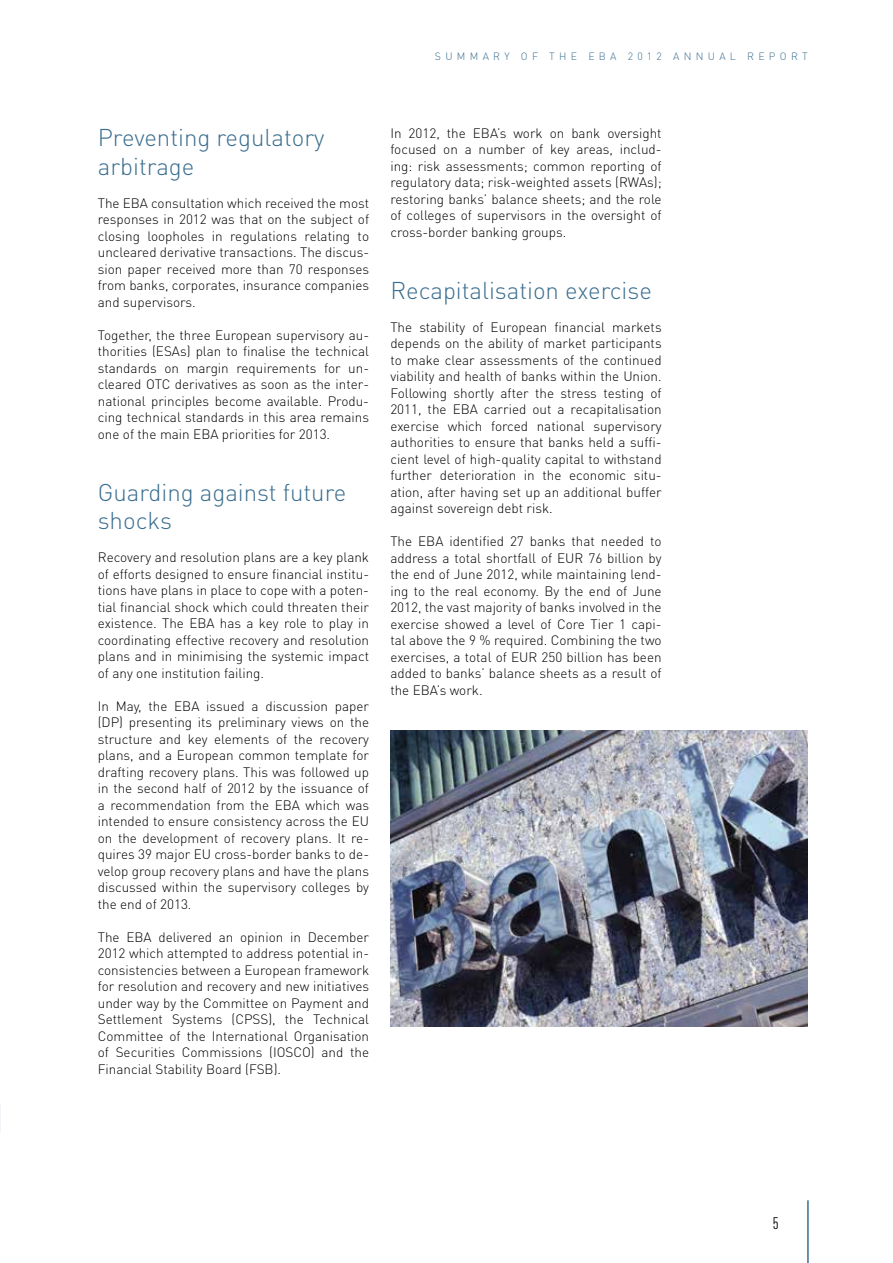
<style>
.page{position:relative;width:893px;height:1263px;background:#fff}
.page>*{position:absolute;margin:0;border:0;box-sizing:border-box;transform-origin:0 0}
.t1{font:300 24px/28.8px "DIN Pro";color:#3b6e8f}
.t2{font:condensed 16.5px "DIN Pro";color:#000}
.t3{font:300 13.5px/16.5px "DIN Pro";color:#000;text-align:justify}
.t4{font:300 10.5px "DIN Pro";letter-spacing:.41em;color:#3b6e8f}
</style>
<div class="page">
<hr style="left:807px;top:1200px;width:2px;height:63px;background:#3b6e8f">
<svg style="left:0;top:1104px;width:1px;height:28px"></svg>
<img style="left:390px;top:731px;width:417px;height:295px">
<p class="t4" style="left:435px;top:49px;width:374px">Summary of the E BA 2012 annual report</p>
<h1 class="t1" style="left:98px;top:122px;width:228px">Preventing regulatory arbitrage</h1>
<p class="t3" style="left:98px;top:194px;width:273px">The EBA consultation which received the most responses in 2012 was that on the subject of closing loopholes in regulations relating to uncleared derivative transactions. The discus&shy;sion paper received more than 70 responses from banks, corporates, insurance companies and supervisors.</p>
<p class="t3" style="left:98px;top:326px;width:273px;text-align:left">Together, the three European supervisory au&shy;thorities (ESAs) plan to finalise the technical standards on margin requirements for un&shy;cleared OTC derivatives as soon as the inter&shy;national principles become available. Produ&shy;cing technical standards in this area remains one of the main EBA priorities for 2013.</p>
<h1 class="t1" style="left:98px;top:476px;width:250px">Guarding against future shocks</h1>
<p class="t3" style="left:98px;top:549px;width:273px">Recovery and resolution plans are a key plank of efforts designed to ensure financial institu&shy;tions have plans in place to cope with a poten&shy;tial financial shock which could threaten their existence. The E BA has a key role to play in coordinating effective recovery and resolution plans and in minimising the systemic impact of any one institution failing.</p>
<p class="t3" style="left:98px;top:697px;width:273px;text-align:left">In May, the EBA issued a discussion paper (DP) presenting its preliminary views on the structure and key elements of the recovery plans, and a European common template for drafting recovery plans. This was followed up in the second half of 2012 by the issuance of a recommendation from the EBA which was intended to ensure consistency across the EU on the development of recovery plans. It re&shy;quires 39 major EU cross-border banks to de&shy;velop group recovery plans and have the plans discussed within the supervisory colleges by the end of 2013.</p>
<p class="t3" style="left:98px;top:928px;width:273px">The EBA delivered an opinion in December 2012 which attempted to address potential in&shy;consistencies between a European framework for resolution and recovery and new initiatives under way by the Committee on Payment and Settlement Systems (CPSS), the Technical Committee of the International O rganisation of Securities Commissions (IOSCO) and the Financial Stability Board (FSB).</p>
<p class="t3" style="left:390px;top:124px;width:273px">In 2012, the EBA’s work on bank oversight focused on a number of key areas, includ&shy;ing: risk assessments; common reporting of regulatory data; risk-weighted assets (RWAs); restoring banks’ balance sheets; and the role of colleges of supervisors in the oversight of cross-border banking groups.</p>
<h1 class="t1" style="left:390px;top:275px;width:263px">Recapitalisation exercise</h1>
<p class="t3" style="left:390px;top:318px;width:273px;text-align:left">The stability of European financial markets depends on the ability of market participants to make clear assessments of the continued viability and health of banks within the U nion.<br>Following shortly after the stress testing of 2011, the EBA carried out a recapitalisation exercise which forced national supervisory authorities to ensure that banks held a suffi&shy;cient level of high-quality capital to withstand further deterioration in the economic situ&shy;ation, after having set up an additional buffer against sovereign debt risk.</p>
<p class="t3" style="left:390px;top:532px;width:273px">The EBA identified 27 banks that needed to address a total shortfall of EUR</p>
<p class="t3" style="left:390px;top:549px;width:273px;text-indent:198px">76 billion by the end of June 2012, while maintaining lend&shy;ing to the real economy. By the end of June 2012, the vast majority of banks involved in the exercise showed a level of Core Tier 1 capi&shy;tal above the 9 % required. Combining the two exercises, a total of EUR</p>
<p class="t3" style="left:390px;top:648px;width:273px;text-indent:151px">250 billion has been added to banks’ balance sheets as a result of the E BA’s work.</p>
<p class="t2" style="left:773px;top:1213px;width:7px">5</p>
</div>
